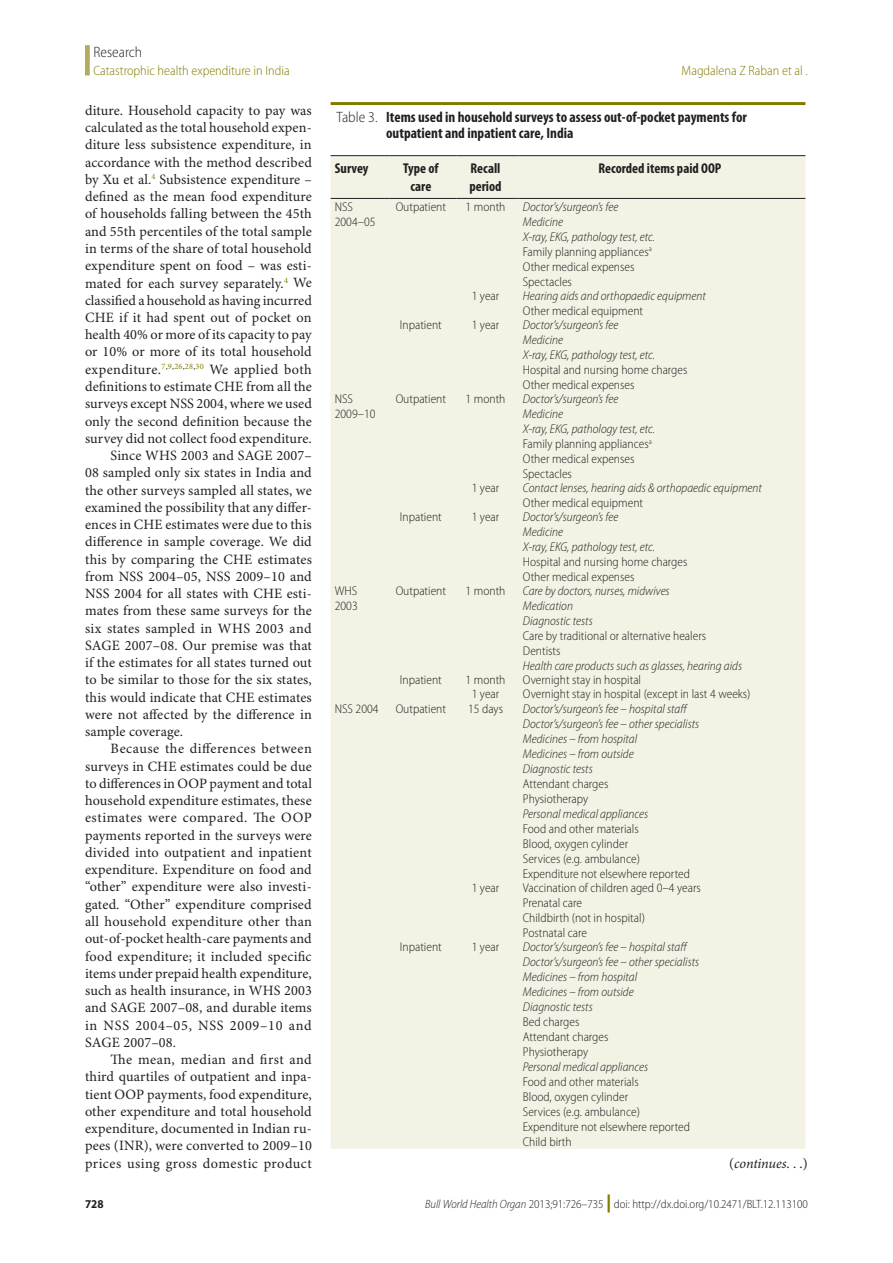
<style>
.page{position:relative;width:893px;height:1263px;background:#fff}
.page>*{position:absolute;margin:0;border:0;box-sizing:border-box;transform-origin:0 0}
.Tbl_Title{font:700 condensed 15px/16.5px "Myriad Pro";color:#231f20}
.Section_Title{font:300 semi-condensed 15px "Myriad Pro";color:#231f20}
.Para_Ind{font:14.25px/17.2px "Minion Pro";letter-spacing:.01em;color:#231f20;text-align:justify}
.Para_No_Ind{font:14.25px/17.2px "Minion Pro";letter-spacing:.005em;color:#231f20;text-align:justify}
.Tbl_Col_Hd{font:700 condensed 14.25px/17.9px "Myriad Pro";color:#231f20;text-align:center}
.continues_message{font:italic 14.25px "Minion Pro";letter-spacing:-.01em;color:#231f20}
.RH_Outside{font:300 semi-condensed 13.5px "Myriad Pro";color:#827c00}
.RH_Inside{font:300 semi-condensed 13.5px "Myriad Pro";color:#827c00}
.Tbl_Body{font:italic 300 semi-condensed 12.75px/15px "Myriad Pro";color:#231f20}
.Tbl_Body-2{font:300 semi-condensed 12.75px/15px "Myriad Pro";color:#231f20}
.t1{font:300 semi-condensed 12px "Myriad Pro";color:#231f20}
.t2{font:700 semi-condensed 12px "Myriad Pro";color:#231f20}
.s1{font-weight:300;font-stretch:semi-condensed}
.s2{font-style:normal}
.s3{font-style:italic}
.s4{font-weight:900;font-stretch:normal;font-size:18px;color:#827c00}
</style>
<div class="page">
<div style="left:85px;top:45px;width:5px;height:30px;background:#b2ac5f"></div>
<hr style="left:331px;top:102px;width:474px;height:3px;background:#827c00">
<div style="left:331px;top:156px;width:474px;height:992px;background:#f3f2e4"></div>
<hr style="left:331px;top:198px;width:58px;height:1px;background:#231f20">
<hr style="left:389px;top:198px;width:68px;height:1px;background:#231f20">
<hr style="left:457px;top:198px;width:62px;height:1px;background:#231f20">
<hr style="left:519px;top:198px;width:286px;height:1px;background:#231f20">
<hr style="left:331px;top:155px;width:58px;height:1px;background:#231f20">
<hr style="left:389px;top:155px;width:68px;height:1px;background:#231f20">
<hr style="left:457px;top:155px;width:62px;height:1px;background:#231f20">
<hr style="left:519px;top:155px;width:286px;height:1px;background:#231f20">
<p class="Section_Title" style="left:94px;top:44px;width:50px">Research</p>
<p class="RH_Outside" style="left:94px;top:63px;width:198px">Catastrophic health expenditure in India</p>
<p class="RH_Inside" style="left:682px;top:63px;width:128px">Magdalena Z Raban et al .</p>
<p class="Para_No_Ind" style="left:85px;top:102px;width:228px">diture. Household capacity to pay was calculated as the total household expen&shy;diture less subsistence expenditure, in accordance with the method described by Xu et al.<sup>4</sup> Subsistence expenditure – defined as the mean food expenditure of households falling between the 45th and 55th percentiles of the total sample in terms of the share of total household expenditure spent on food – was esti&shy;mated for each survey separately.<sup>4</sup> We classified a household as having incurred CHE if it had spent out of pocket on health 40% or more of its capacity to pay or 10% or more of its total household expenditure.<sup>7</sup><sup>,</sup><sup>9</sup><sup>,</sup><sup>26</sup><sup>,</sup><sup>28</sup><sup>,</sup><sup>30</sup> We applied both definitions to estimate CHE from all the surveys except NSS 2004, where we used only the second definition because the survey did not collect food expenditure.</p>
<p class="Para_Ind" style="left:85px;top:447px;width:228px;text-indent:26px">Since WHS 2003 and SAGE 2007– 08 sampled only six states in India and the other surveys sampled all states, we examined the possibility that any differ&shy;ences in CHE estimates were due to this difference in sample coverage. We did this by comparing the CHE estimates from NSS 2004–05, NSS 2009–10 and NSS 2004 for all states with CHE esti&shy;mates from these same surveys for the six states sampled in WHS 2003 and SAGE 2007–08. Our premise was that if the estimates for all states turned out to be similar to those for the six states, this would indicate that CHE estimates were not affected by the difference in sample coverage.</p>
<p class="Para_Ind" style="left:85px;top:741px;width:228px;text-indent:26px">Because the differences between surveys in CHE estimates could be due to differences in OOP payment and total household expenditure estimates, these estimates were compared. The OOP payments reported in the surveys were divided into outpatient and inpatient expenditure. Expenditure on food and “other” expenditure were also investi&shy;gated. “Other” expenditure comprised all household expenditure other than out-of-pocket health-care payments and food expenditure; it included specific items under prepaid health expenditure, such as health insurance, in WHS 2003 and SAGE 2007–08, and durable items in NSS 2004–05, NSS 2009–10 and SAGE 2007–08.</p>
<p class="Para_Ind" style="left:85px;top:1051px;width:228px;text-indent:26px">The mean, median and first and third quartiles of outpatient and inpa&shy;tient OOP payments, food expenditure, other expenditure and total household expenditure, documented in Indian ru&shy;pees (INR), were converted to 2009–10 prices using gross domestic product</p>
<p class="Tbl_Title" style="left:386px;top:109px;width:362px;text-indent:-50px"><span class="s1">Table 3.</span> Items used in household surveys to assess out-of-pocket payments for outpatient and inpatient care, India</p>
<p class="Tbl_Col_Hd" style="left:335px;top:159px;width:35px">Survey</p>
<p class="Tbl_Col_Hd" style="left:403px;top:159px;width:37px">Type of care</p>
<p class="Tbl_Col_Hd" style="left:469px;top:159px;width:34px;text-align:left">Recall period</p>
<p class="Tbl_Col_Hd" style="left:598px;top:159px;width:125px">Recorded items paid OOP</p>
<p class="Tbl_Body-2" style="left:335px;top:199px;width:42px">NSS<br>2004–05</p>
<p class="Tbl_Body-2" style="left:396px;top:199px;width:52px">Outpatient</p>
<p class="Tbl_Body-2" style="left:466px;top:199px;width:41px">1 month</p>
<p class="Tbl_Body" style="left:523px;top:199px;width:134px">Doctor’s/surgeon’s fee<br>Medicine<br>X-ray, EKG, pathology test, etc.<br><span class="s2">Family planning appliances</span><sup>a<br></sup><span class="s2">Other medical expenses<br>Spectacles</span></p>
<p class="Tbl_Body-2" style="left:472px;top:288px;width:29px">1 year</p>
<p class="Tbl_Body" style="left:523px;top:288px;width:184px">Hearing aids and orthopaedic equipment<br><span class="s2">Other medical equipment</span></p>
<p class="Tbl_Body-2" style="left:400px;top:317px;width:43px">Inpatient</p>
<p class="Tbl_Body-2" style="left:472px;top:317px;width:29px">1 year</p>
<p class="Tbl_Body" style="left:523px;top:317px;width:166px">Doctor’s/surgeon’s fee<br>Medicine<br>X-ray, EKG, pathology test, etc.<br><span class="s2">Hospital and nursing home charges<br>Other medical expenses</span></p>
<p class="Tbl_Body-2" style="left:335px;top:391px;width:42px">NSS<br>2009–10</p>
<p class="Tbl_Body-2" style="left:396px;top:391px;width:52px">Outpatient</p>
<p class="Tbl_Body-2" style="left:466px;top:391px;width:41px">1 month</p>
<p class="Tbl_Body" style="left:523px;top:391px;width:134px">Doctor’s/surgeon’s fee<br>Medicine<br>X-ray, EKG, pathology test, etc.<br><span class="s2">Family planning appliances</span><sup>a<br></sup><span class="s2">Other medical expenses<br>Spectacles</span></p>
<p class="Tbl_Body-2" style="left:472px;top:480px;width:29px">1 year</p>
<p class="Tbl_Body" style="left:523px;top:480px;width:241px">Contact lenses, hearing aids &amp; orthopaedic equipment<br><span class="s2">Other medical equipment</span></p>
<p class="Tbl_Body-2" style="left:400px;top:509px;width:43px">Inpatient</p>
<p class="Tbl_Body-2" style="left:472px;top:509px;width:29px">1 year</p>
<p class="Tbl_Body" style="left:523px;top:509px;width:166px">Doctor’s/surgeon’s fee<br>Medicine<br>X-ray, EKG, pathology test, etc.<br><span class="s2">Hospital and nursing home charges<br>Other medical expenses</span></p>
<p class="Tbl_Body-2" style="left:335px;top:583px;width:24px">WHS<br>2003</p>
<p class="Tbl_Body-2" style="left:396px;top:583px;width:52px">Outpatient</p>
<p class="Tbl_Body-2" style="left:466px;top:583px;width:41px">1 month</p>
<p class="Tbl_Body" style="left:523px;top:584px;width:221px">Care by doctors, nurses, midwives<br>Medication<br>Diagnostic tests<br><span class="s2">Care by traditional or alternative healers<br>Dentists<br></span>Health care products such as glasses, hearing aids</p>
<p class="Tbl_Body-2" style="left:400px;top:673px;width:43px">Inpatient</p>
<p class="Tbl_Body-2" style="left:466px;top:673px;width:41px">1 month</p>
<p class="Tbl_Body-2" style="left:523px;top:673px;width:120px">Overnight stay in hospital</p>
<p class="Tbl_Body-2" style="left:472px;top:687px;width:29px">1 year</p>
<p class="Tbl_Body-2" style="left:523px;top:687px;width:229px">Overnight stay in hospital (except in last 4 weeks)</p>
<p class="Tbl_Body-2" style="left:335px;top:702px;width:45px">NSS 2004</p>
<p class="Tbl_Body-2" style="left:396px;top:702px;width:52px">Outpatient</p>
<p class="Tbl_Body-2" style="left:468px;top:702px;width:36px">15 days</p>
<p class="Tbl_Body" style="left:523px;top:702px;width:178px">Doctor’s/surgeon’s fee – hospital staff<br>Doctor’s/surgeon’s fee – other specialists<br>Medicines – from hospital<br>Medicines – from outside<br>Diagnostic tests<br><span class="s2">Attendant charges<br>Physiotherapy<br></span>Personal medical appliances<br><span class="s2">Food and other materials<br>Blood, oxygen cylinder<br>Services (e.g. ambulance)<br>Expenditure not elsewhere reported</span></p>
<p class="Tbl_Body-2" style="left:472px;top:881px;width:29px">1 year</p>
<p class="Tbl_Body-2" style="left:523px;top:881px;width:179px">Vaccination of children aged 0–4 years<br>Prenatal care<br>Childbirth (not in hospital)<br>Postnatal care</p>
<p class="Tbl_Body-2" style="left:400px;top:940px;width:43px">Inpatient</p>
<p class="Tbl_Body-2" style="left:472px;top:940px;width:29px">1 year</p>
<p class="Tbl_Body" style="left:523px;top:940px;width:178px">Doctor’s/surgeon’s fee – hospital staff<br>Doctor’s/surgeon’s fee – other specialists<br>Medicines – from hospital<br>Medicines – from outside<br>Diagnostic tests<br><span class="s2">Bed charges<br>Attendant charges<br>Physiotherapy<br></span>Personal medical appliances<br><span class="s2">Food and other materials<br>Blood, oxygen cylinder<br>Services (e.g. ambulance)<br>Expenditure not elsewhere reported<br>Child birth</span></p>
<p class="continues_message" style="left:729px;top:1155px;width:80px"><span class="s2">(</span>continues<span class="s2">. . .)</span></p>
<p class="t2" style="left:85px;top:1197px;width:20px">728</p>
<p class="t1" style="left:425px;top:1198px;width:384px"><span class="s3">Bull World Health Organ</span> 2013;91:726–735 <span class="s4">|</span> doi: http://dx.doi.org/10.2471/BLT.12.113100</p>
</div>
